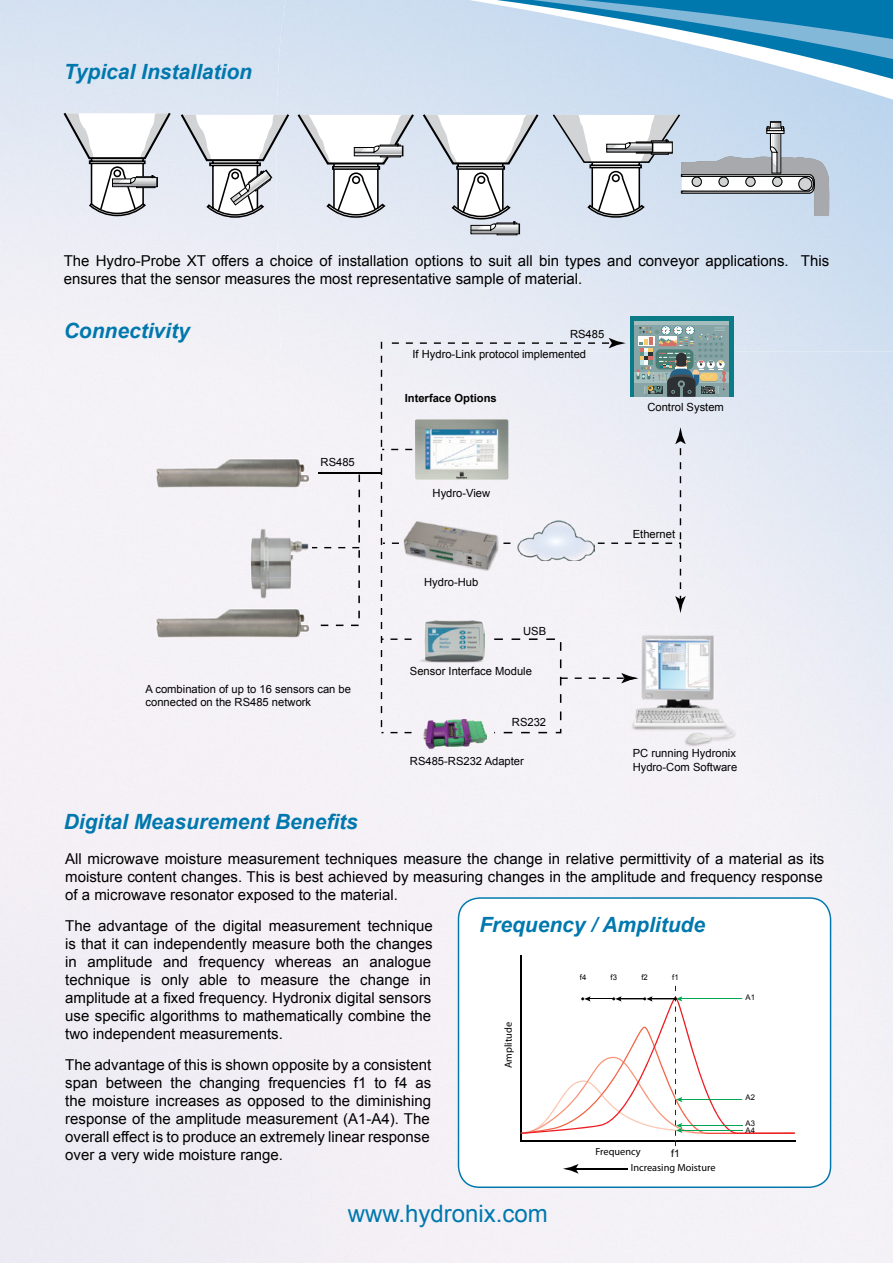
<style>
.page{position:relative;width:893px;height:1263px;background:#fff}
.page>*{position:absolute;margin:0;border:0;box-sizing:border-box;transform-origin:0 0}
.t1{font:24px "Arial";color:#0078ae}
.t2{font:italic 700 21px "Arial";color:#0078ae}
.t3{font:15px/18px "Arial";color:#000;text-align:justify}
.t4{font:11.25px/13.5px "Arial";color:#000}
.t5{font:700 11.25px "Arial";color:#000}
.t6{font:10.35px/16.2px "Myriad Pro";color:#000}
.t7{font:10.35px "Arial";color:#000}
.t8{font:7.8px "Arial";color:#000}
</style>
<div class="page">
<svg style="left:633px;top:0;width:260px;height:55px;background:#3692bf"></svg>
<img style="left:315px;top:351px;width:420px;height:280px">
<img style="left:735px;top:55px;width:158px;height:892px">
<div style="left:315px;top:631px;width:315px;height:316px;background:#f4f2f7"></div>
<div style="left:789px;top:947px;width:104px;height:316px;background:#f4f2f7"></div>
<img style="left:268px;top:0;width:365px;height:351px">
<img style="left:632px;top:31px;width:105px;height:320px">
<svg style="left:458px;top:897px;width:373px;height:291px"></svg>
<hr style="left:520px;top:955px;width:2px;height:186px;background:#000">
<hr style="left:521px;top:1140px;width:275px;height:2px;background:#000">
<hr style="left:574px;top:1168px;width:54px;height:1px;background:#000">
<svg style="left:563px;top:1164px;width:15px;height:9px"></svg>
<svg style="left:520px;top:986px;width:275px;height:160px"></svg>
<img style="left:152px;top:457px;width:159px;height:33px">
<svg style="left:358px;top:490px;width:2px;height:7px"></svg>
<svg style="left:358px;top:505px;width:2px;height:7px"></svg>
<svg style="left:358px;top:520px;width:2px;height:7px"></svg>
<svg style="left:358px;top:565px;width:2px;height:8px"></svg>
<svg style="left:358px;top:580px;width:2px;height:8px"></svg>
<svg style="left:358px;top:595px;width:2px;height:8px"></svg>
<svg style="left:358px;top:611px;width:2px;height:7px"></svg>
<img style="left:419px;top:621px;width:65px;height:41px">
<svg style="left:352px;top:535px;width:8px;height:23px"></svg>
<svg style="left:381px;top:538px;width:18px;height:7px"></svg>
<div style="left:494px;top:638px;width:74px;height:95px;background:#f4f2f7"></div>
<svg style="left:575px;top:677px;width:7px;height:2px"></svg>
<svg style="left:589px;top:677px;width:7px;height:2px"></svg>
<svg style="left:603px;top:677px;width:7px;height:2px"></svg>
<svg style="left:392px;top:342px;width:7px;height:2px"></svg>
<svg style="left:406px;top:342px;width:7px;height:2px"></svg>
<svg style="left:420px;top:342px;width:7px;height:2px"></svg>
<svg style="left:434px;top:342px;width:7px;height:2px"></svg>
<svg style="left:448px;top:342px;width:7px;height:2px"></svg>
<svg style="left:462px;top:342px;width:7px;height:2px"></svg>
<svg style="left:476px;top:342px;width:7px;height:2px"></svg>
<svg style="left:490px;top:342px;width:7px;height:2px"></svg>
<svg style="left:504px;top:342px;width:7px;height:2px"></svg>
<svg style="left:518px;top:342px;width:7px;height:2px"></svg>
<svg style="left:532px;top:342px;width:7px;height:2px"></svg>
<svg style="left:546px;top:342px;width:7px;height:2px"></svg>
<svg style="left:560px;top:342px;width:7px;height:2px"></svg>
<svg style="left:574px;top:342px;width:7px;height:2px"></svg>
<svg style="left:588px;top:342px;width:7px;height:2px"></svg>
<svg style="left:602px;top:338px;width:24px;height:10px"></svg>
<svg style="left:503px;top:542px;width:7px;height:2px"></svg>
<hr style="left:318px;top:473px;width:64px;height:1px;background:#000">
<svg style="left:405px;top:638px;width:7px;height:2px"></svg>
<svg style="left:391px;top:638px;width:7px;height:2px"></svg>
<svg style="left:381px;top:636px;width:2px;height:7px"></svg>
<svg style="left:381px;top:720px;width:2px;height:13px"></svg>
<img style="left:518px;top:521px;width:76px;height:40px">
<img style="left:415px;top:419px;width:93px;height:61px">
<img style="left:402px;top:521px;width:99px;height:50px">
<svg style="left:406px;top:542px;width:7px;height:2px"></svg>
<svg style="left:489px;top:542px;width:7px;height:2px"></svg>
<svg style="left:381px;top:440px;width:3px;height:21px"></svg>
<div style="left:598px;top:532px;width:88px;height:81px;background:#f1f0f6"></div>
<svg style="left:675px;top:427px;width:11px;height:28px"></svg>
<img style="left:420px;top:719px;width:66px;height:30px">
<img style="left:152px;top:607px;width:159px;height:33px">
<img style="left:627px;top:630px;width:111px;height:117px">
<svg style="left:617px;top:673px;width:21px;height:10px"></svg>
<div style="left:630px;top:316px;width:104px;height:81px;background:#0c7b88"></div>
<div style="left:635px;top:383px;width:94px;height:14px;background:#87a4a6"></div>
<div style="left:635px;top:371px;width:94px;height:12px;background:#a6bdbe"></div>
<div style="left:635px;top:321px;width:94px;height:50px;background:linear-gradient(to bottom,#87a4a6,#87a4a6)"></div>
<hr style="left:635px;top:321px;width:94px;height:3px;background:#a6bdbe">
<svg style="left:636px;top:325px;width:90px;height:72px"></svg>
<img style="left:246px;top:528px;width:65px;height:73px">
<svg style="left:64px;top:113px;width:109px;height:104px"></svg>
<div style="left:496px;top:233px;width:21px;height:2px;border:1px solid #000"></div>
<svg style="left:179px;top:113px;width:361px;height:121px"></svg>
<svg style="left:551px;top:113px;width:278px;height:105px"></svg>
<div style="left:766px;top:130px;width:18px;height:4px;border:1px solid #000"></div>
<h2 class="t2" style="left:64px;top:58px;width:190px">Typical Installation</h2>
<p class="t3" style="left:64px;top:252px;width:767px">The Hydro-Probe XT offers a choice of installation options to suit all bin types and conveyor applications. This ensures that the sensor measures the most representative sample of material.</p>
<h2 class="t2" style="left:64px;top:317px;width:128px">Connectivity</h2>
<p class="t4" style="left:321px;top:455px;width:36px">RS485</p>
<p class="t4" style="left:146px;top:682px;width:207px">A combination of up to 16 sensors can be connected on the RS485 network</p>
<h2 class="t2" style="left:64px;top:807px;width:296px">Digital Measurement Benefits</h2>
<p class="t4" style="left:570px;top:327px;width:36px">RS485</p>
<p class="t4" style="left:412px;top:347px;width:175px">If Hydro-Link protocol implemented</p>
<p class="t5" style="left:405px;top:391px;width:94px">Interface Options</p>
<p class="t4" style="left:647px;top:401px;width:78px">Control System</p>
<p class="t4" style="left:433px;top:486px;width:59px">Hydro-View</p>
<p class="t4" style="left:424px;top:576px;width:56px">Hydro-Hub</p>
<p class="t4" style="left:523px;top:624px;width:25px">USB</p>
<p class="t4" style="left:410px;top:664px;width:124px">Sensor Interface Module</p>
<p class="t4" style="left:512px;top:715px;width:36px">RS232</p>
<p class="t4" style="left:410px;top:755px;width:115px">RS485-RS232 Adapter</p>
<p class="t4" style="left:633px;top:527px;width:44px">Ethernet</p>
<p class="t4" style="left:633px;top:747px;width:106px">PC running Hydronix<br>Hydro-Com Software</p>
<p class="t3" style="left:65px;top:850px;width:760px">All microwave moisture measurement techniques measure the change in relative permittivity of a material as its moisture content changes. This is best achieved by measuring changes in the amplitude and frequency response of a microwave resonator exposed to the material.</p>
<p class="t3" style="left:65px;top:917px;width:369px">The advantage of the digital measurement technique is that it can independently measure both the changes in amplitude and frequency whereas an analogue technique is only able to measure the change in amplitude at a fixed frequency. Hydronix digital sensors use specific algorithms to mathematically combine the two independent measurements.</p>
<p class="t3" style="left:65px;top:1056px;width:367px">The advantage of this is shown opposite by a consistent span between the changing frequencies f1 to f4 as the moisture increases as opposed to the diminishing response of the amplitude measurement (A1-A4). The overall effect is to produce an extremely linear response over a very wide moisture range.</p>
<h2 class="t2" style="left:479px;top:911px;width:227px">Frequency / Amplitude</h2>
<p class="t8" style="left:580px;top:972px;width:8px">f4</p>
<p class="t8" style="left:610px;top:972px;width:8px">f3</p>
<p class="t8" style="left:641px;top:972px;width:8px">f2</p>
<p class="t8" style="left:672px;top:972px;width:8px">f1</p>
<p class="t8" style="left:745px;top:992px;width:11px">A1</p>
<p class="t6" style="left:500px;top:1068px;width:47px;rotate:-90deg">Amplitude</p>
<p class="t8" style="left:745px;top:1092px;width:11px">A2</p>
<p class="t8" style="left:745px;top:1118px;width:11px">A3</p>
<p class="t8" style="left:745px;top:1125px;width:11px">A4</p>
<p class="t6" style="left:631px;top:1143px;width:86px;text-indent:-35px">Frequency<br>Increasing Moisture</p>
<p class="t7" style="left:671px;top:1146px;width:10px">f1</p>
<h1 class="t1" style="left:348px;top:1198px;width:202px">www.hydronix.com</h1>
</div>
